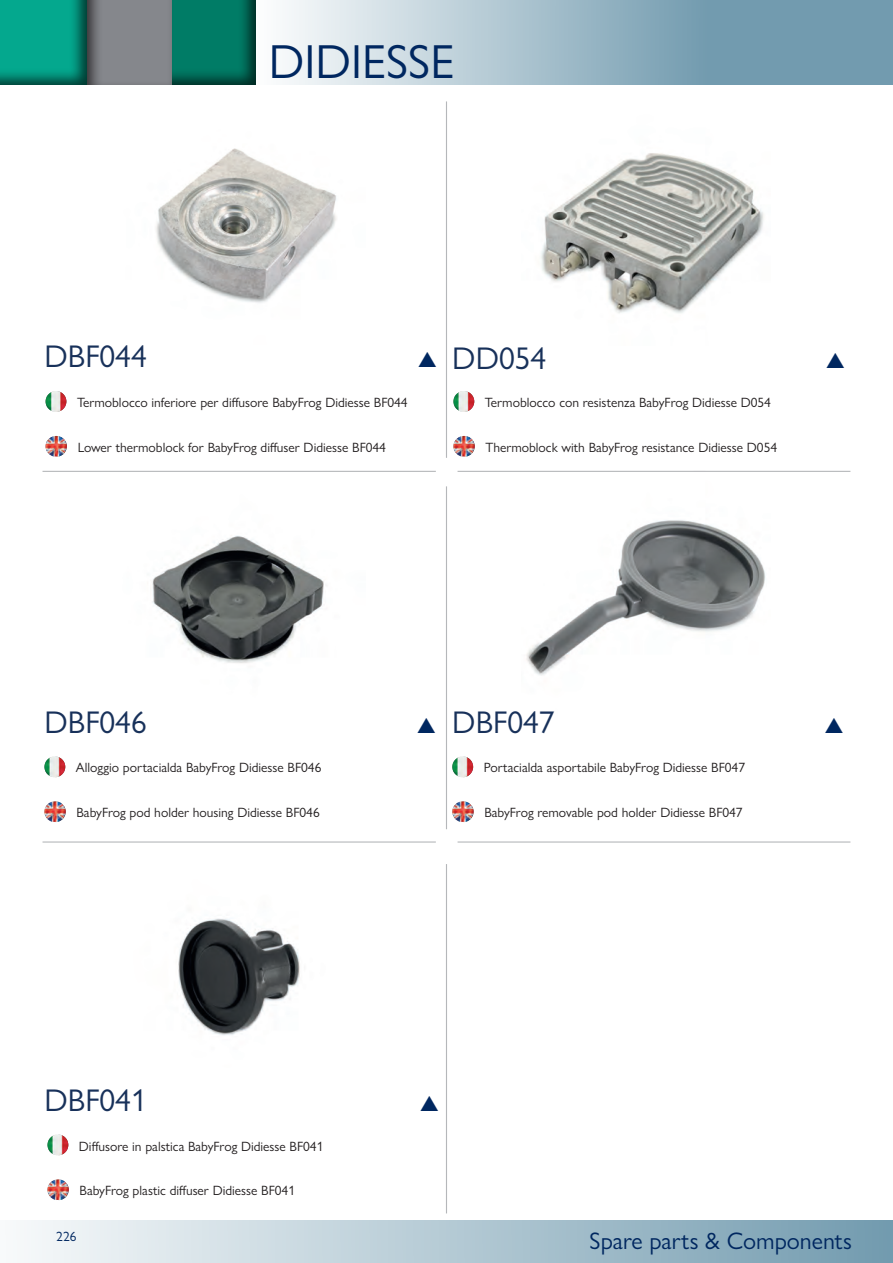
<style>
.page{position:relative;width:893px;height:1263px;background:#fff}
.page>*{position:absolute;margin:0;border:0;box-sizing:border-box;transform-origin:0 0}
.t1{font:48px "Gill Sans Nova";color:#002760}
.t2{font:31.5px "Gill Sans Nova";color:#18315a}
.t3{font:24px "Gill Sans Nova";color:#002760}
.t4{font:13.5px "Gill Sans Nova";color:#231f20}
.t5{font:13.5px "Gill Sans Nova";color:#002760}
</style>
<div class="page">
<svg style="left:287px;top:0;width:606px;height:85px;background:#9fbbc8"></svg>
<div style="left:169px;top:0;width:88px;height:86px;background:#231f20;opacity:.75"></div>
<div style="left:84px;top:0;width:88px;height:87px;background:#231f20;opacity:.75"></div>
<div style="left:0;top:0;width:88px;height:86px;background:#231f20;opacity:.75"></div>
<div style="left:0;top:1220px;width:893px;height:43px;background:linear-gradient(to right,#f8fafb,#729baf)"></div>
<img style="left:156px;top:148px;width:181px;height:155px">
<img style="left:152px;top:535px;width:172px;height:128px">
<img style="left:178px;top:918px;width:122px;height:117px">
<img style="left:541px;top:153px;width:223px;height:160px">
<img style="left:526px;top:520px;width:240px;height:156px">
<img style="left:47px;top:1179px;width:22px;height:21px">
<img style="left:453px;top:436px;width:22px;height:20px">
<img style="left:46px;top:436px;width:21px;height:20px">
<img style="left:44px;top:801px;width:22px;height:21px">
<img style="left:452px;top:801px;width:22px;height:21px">
<img style="left:47px;top:1134px;width:21px;height:21px;border-radius:10px">
<img style="left:453px;top:391px;width:21px;height:21px;border-radius:10px">
<img style="left:46px;top:391px;width:20px;height:21px;border-radius:10px">
<img style="left:44px;top:756px;width:21px;height:21px;border-radius:10px">
<img style="left:452px;top:756px;width:21px;height:21px;border-radius:10px">
<hr style="left:446px;top:101px;width:1px;height:357px;background:#85888d">
<hr style="left:458px;top:471px;width:392px;height:1px;background:#85888d">
<hr style="left:43px;top:471px;width:393px;height:1px;background:#85888d">
<hr style="left:458px;top:841px;width:392px;height:1px;background:#85888d">
<hr style="left:43px;top:841px;width:393px;height:1px;background:#85888d">
<hr style="left:446px;top:486px;width:1px;height:343px;background:#85888d">
<hr style="left:446px;top:864px;width:1px;height:349px;background:#85888d">
<h1 class="t1" style="left:269px;top:32px;width:187px">DIDIESSE</h1>
<h2 class="t2" style="left:44px;top:337px;width:104px">DBF044</h2>
<h2 class="t2" style="left:452px;top:339px;width:96px">DD054</h2>
<p class="t4" style="left:77px;top:394px;width:332px">Termoblocco inferiore per diffusore BabyFrog Didiesse BF044</p>
<p class="t4" style="left:485px;top:394px;width:288px">Termoblocco con resistenza BabyFrog Didiesse D054</p>
<p class="t4" style="left:78px;top:439px;width:310px">Lower thermoblock for BabyFrog diffuser Didiesse BF044</p>
<p class="t4" style="left:486px;top:439px;width:293px">Thermoblock with BabyFrog resistance Didiesse D054</p>
<h2 class="t2" style="left:44px;top:703px;width:104px">DBF046</h2>
<h2 class="t2" style="left:452px;top:703px;width:104px">DBF047</h2>
<p class="t4" style="left:76px;top:760px;width:247px">Alloggio portacialda BabyFrog Didiesse BF046</p>
<p class="t4" style="left:484px;top:760px;width:263px">Portacialda asportabile BabyFrog Didiesse BF047</p>
<p class="t4" style="left:77px;top:804px;width:245px">BabyFrog pod holder housing Didiesse BF046</p>
<p class="t4" style="left:484px;top:804px;width:260px">BabyFrog removable pod holder Didiesse BF047</p>
<h2 class="t2" style="left:44px;top:1081px;width:104px">DBF041</h2>
<p class="t4" style="left:79px;top:1138px;width:246px">Diffusore in palstica BabyFrog Didiesse BF041</p>
<p class="t4" style="left:80px;top:1182px;width:217px">BabyFrog plastic diffuser Didiesse BF041</p>
<p class="t5" style="left:56px;top:1228px;width:22px">226</p>
<h3 class="t3" style="left:590px;top:1226px;width:264px">Spare parts &amp; Components</h3>
</div>
